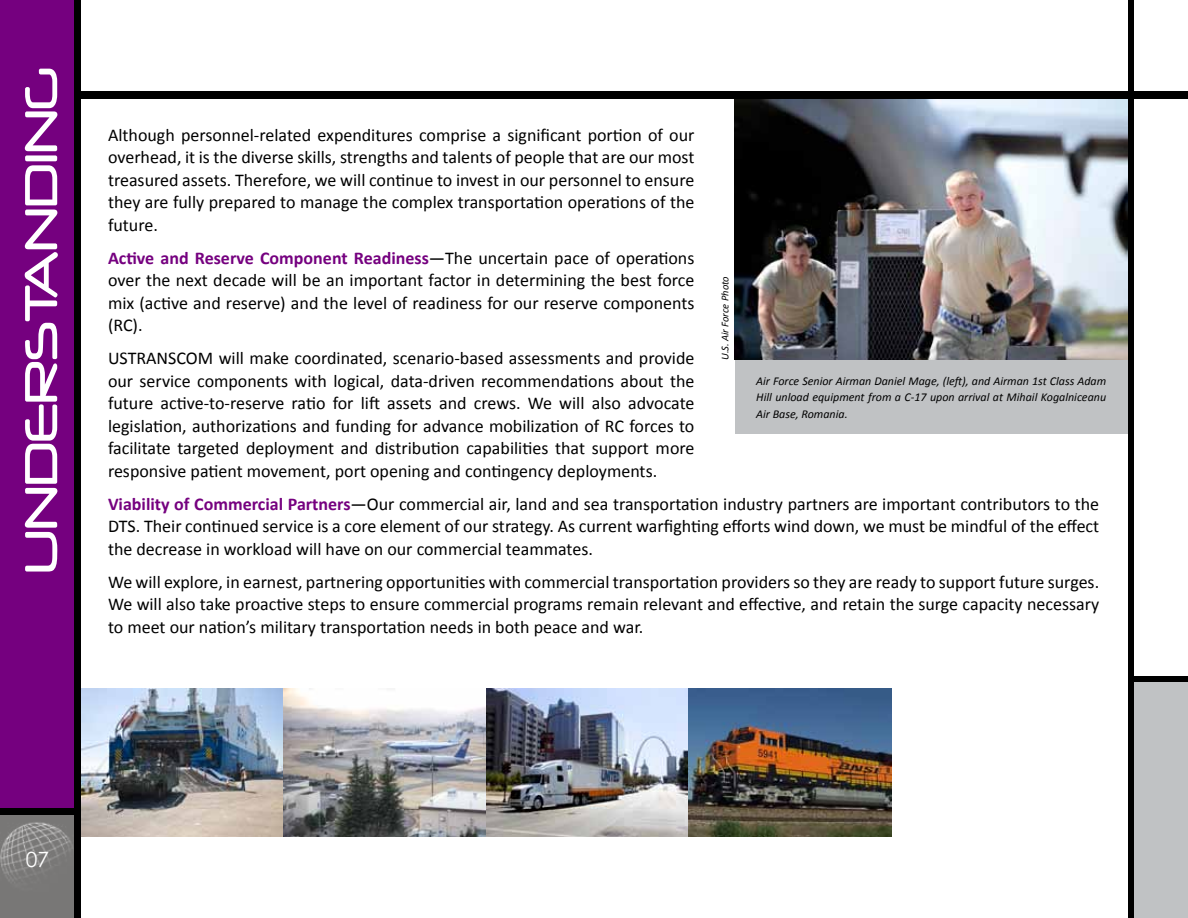
<style>
.page{position:relative;width:1188px;height:918px;background:#fff}
.page>*{position:absolute;margin:0;border:0;box-sizing:border-box;transform-origin:0 0}
.t1{font:54px "Neuropol";color:#fff}
.t2{font:21px "Century Gothic";color:#fff}
.t3{font:18px/22.5px "Calibri";color:#000;text-align:justify}
.t4{font:italic 12px/16.5px "Calibri";color:#000;text-align:justify}
.t5{font:italic 10.5px "Calibri";color:#000}
.s1{font-weight:700;color:#75007f}
</style>
<div class="page">
<div style="left:1128px;top:676px;width:60px;height:6px;background:#000"></div>
<div style="left:0;top:0;width:75px;height:814px;background:#75007f"></div>
<div style="left:0;top:814px;width:75px;height:104px;background:#787776"></div>
<div style="left:1134px;top:682px;width:54px;height:236px;background:#c0c2c4"></div>
<img style="left:0;top:815px;width:75px;height:89px">
<div style="left:735px;top:360px;width:393px;height:74px;background:#c0c2c4"></div>
<img style="left:735px;top:99px;width:393px;height:261px">
<img style="left:81px;top:688px;width:810px;height:149px">
<div style="left:81px;top:92px;width:1107px;height:7px;background:#000"></div>
<div style="left:1128px;top:0;width:6px;height:918px;background:#000"></div>
<div style="left:0;top:808px;width:80px;height:6px;background:#000"></div>
<div style="left:75px;top:0;width:6px;height:918px;background:#000"></div>
<h1 class="t1" style="left:12px;top:574px;width:508px;rotate:-90deg">UNDERSTANDING</h1>
<p class="t3" style="left:108px;top:123px;width:588px">Although personnel-related expenditures comprise a significant portion of our overhead, it is the diverse skills, strengths and talents of people that are our most treasured assets. Therefore, we will continue to invest in our personnel to ensure they are fully prepared to manage the complex transportation operations of the future.</p>
<p class="t3" style="left:108px;top:246px;width:588px"><span class="s1">Active and Reserve Component Readiness</span>—The uncertain pace of operations over the next decade will be an important factor in determining the best force mix (active and reserve) and the level of readiness for our reserve components (RC).</p>
<p class="t3" style="left:108px;top:347px;width:588px">USTRANSCOM will make coordinated, scenario-based assessments and provide our service components with logical, data-driven recommendations about the future active-to-reserve ratio for lift assets and crews. We will also advocate legislation, authorizations and funding for advance mobilization of RC forces to facilitate targeted deployment and distribution capabilities that support more responsive patient movement, port opening and contingency deployments.</p>
<p class="t3" style="left:108px;top:492px;width:993px"><span class="s1">Viability of Commercial Partners</span>—Our commercial air, land and sea transportation industry partners are important contributors to the DTS. Their continued service is a core element of our strategy. As current warfighting efforts wind down, we must be mindful of the effect the decrease in workload will have on our commercial teammates.</p>
<p class="t3" style="left:108px;top:570px;width:993px">We will explore, in earnest, partnering opportunities with commercial transportation providers so they are ready to support future surges.<br>We will also take proactive steps to ensure commercial programs remain relevant and effective, and retain the surge capacity necessary to meet our nation’s military transportation needs in both peace and war.</p>
<p class="t5" style="left:718px;top:360px;width:85px;rotate:-90deg">U.S. Air Force Photo</p>
<p class="t4" style="left:756px;top:372px;width:352px">Air Force Senior Airman Daniel Mage, (left), and Airman 1st Class Adam Hill unload equipment from a C-17 upon arrival at Mihail Kogalniceanu Air Base, Romania.</p>
<p class="t2" style="left:26px;top:844px;width:25px">07</p>
</div>
